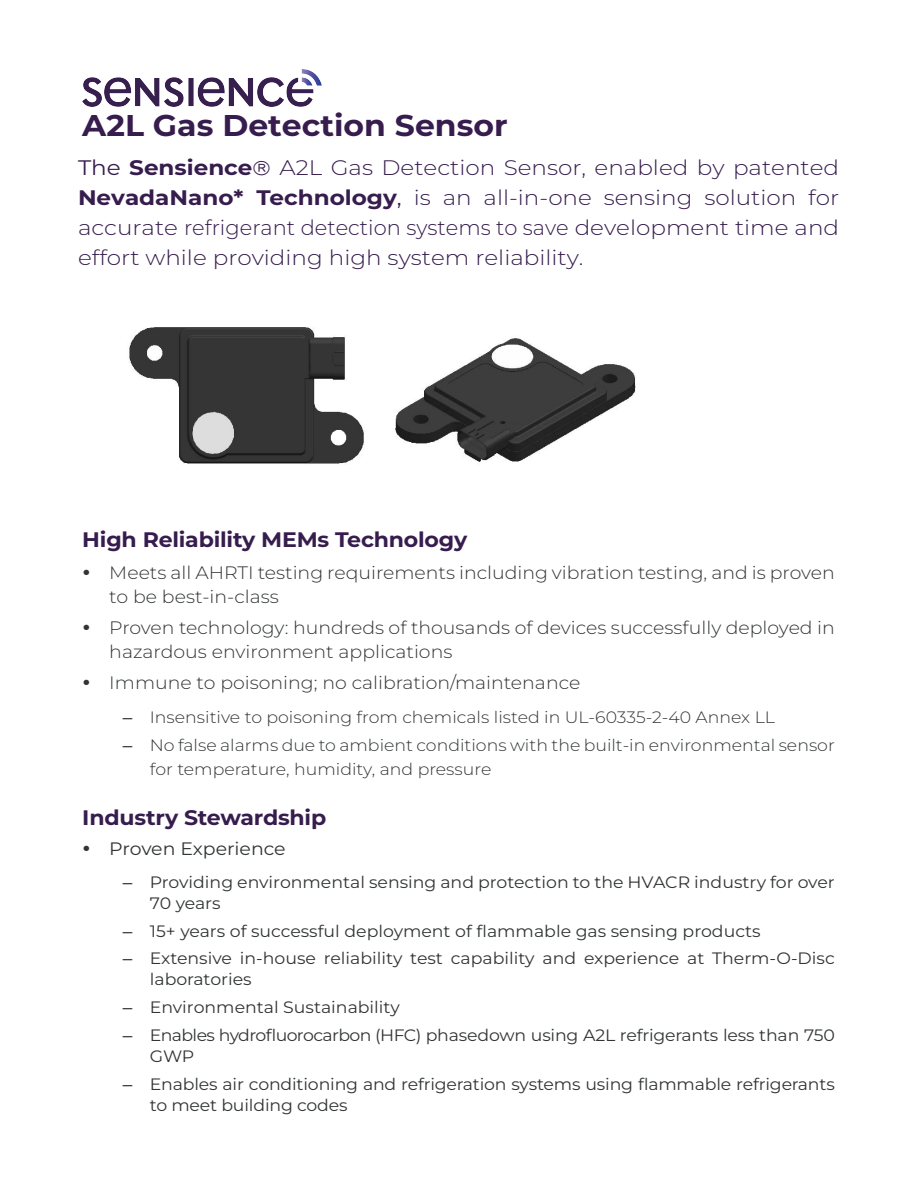
<style>
.page{position:relative;width:918px;height:1188px;background:#fff}
.page>*{position:absolute;margin:0;border:0;box-sizing:border-box;transform-origin:0 0}
.t1{font:700 30px "Montserrat";color:#371d4e;scale:1.05 1}
.t2{font:300 21px/30px "Montserrat";color:#371d4e;text-align:justify;scale:1.1 1}
.t3{font:700 21px "Montserrat";letter-spacing:-.01em;color:#371d4e;scale:1.05 1}
.t4{font:300 18px/24px "Montserrat";color:#323536;scale:1.05 1}
.t5{font:18px "Montserrat";letter-spacing:-.005em;color:#323536;scale:1.05 1}
.t6{font:16.5px/21px "Montserrat";letter-spacing:-.01em;color:#323536;scale:1.05 1}
.t7{font:300 16.5px/24px "Montserrat";color:#323536;scale:1.05 1}
.s1{font-weight:400}
.s2{font-weight:700}
.s3{font-family:"Arial";font-weight:400}
.s4{font-family:"Arial"}
</style>
<div class="page">
<img style="left:128px;top:327px;width:236px;height:137px">
<img style="left:395px;top:338px;width:241px;height:124px">
<img style="left:82px;top:69px;width:239px;height:37px">
<p class="t1" style="left:82px;top:106px;width:407px">A2L Gas Detection Sensor</p>
<p class="t2" style="left:78px;top:152px;width:693px"><span class="s1">The</span> <span class="s2">Sensience</span>➔ A2L Gas Detection Sensor, enabled by patented <span class="s2">NevadaNano* Technology</span><span class="s1">,</span> is an all-in-one sensing solution for accurate refrigerant detection systems to save development time and effort while providing high system reliability.</p>
<p class="t3" style="left:82px;top:525px;width:368px">High Reliability MEMs Technology</p>
<p class="t4" style="left:109px;top:560px;width:692px">Meets all AHRTI testing requirements including vibration testing, and is proven to be best-in-class</p>
<p class="t4" style="left:109px;top:615px;width:692px">Proven technology: hundreds of thousands of devices successfully deployed in hazardous environment applications</p>
<p class="t4" style="left:109px;top:670px;width:450px">Immune to poisoning; no calibration/maintenance</p>
<p class="t7" style="left:123px;top:705px;width:623px"><span class="s3">–</span> Insensitive to poisoning from chemicals listed in UL-60335-2-40 Annex LL</p>
<p class="t7" style="left:150px;top:733px;width:654px;text-indent:-27px"><span class="s3">–</span> No false alarms due to ambient conditions with the built-in environmental sensor for temperature, humidity, and pressure</p>
<p class="t3" style="left:82px;top:803px;width:234px">Industry Stewardship</p>
<p class="t5" style="left:109px;top:837px;width:170px">Proven Experience</p>
<p class="t6" style="left:150px;top:871px;width:654px;text-indent:-27px"><span class="s4">–</span> Providing environmental sensing and protection to the HVACR industry for over<br>70 years</p>
<p class="t6" style="left:123px;top:920px;width:609px"><span class="s4">–</span> 15+ years of successful deployment of flammable gas sensing products</p>
<p class="t6" style="left:150px;top:948px;width:654px;text-indent:-27px"><span class="s4">–</span> Extensive in-house reliability test capability and experience at Therm-O-Disc laboratories</p>
<p class="t6" style="left:123px;top:996px;width:265px"><span class="s4">–</span> Environmental Sustainability</p>
<p class="t6" style="left:150px;top:1024px;width:654px;text-indent:-27px"><span class="s4">–</span> Enables hydrofluorocarbon (HFC) phasedown using A2L refrigerants less than 750<br>GWP</p>
<p class="t6" style="left:150px;top:1073px;width:654px;text-indent:-27px"><span class="s4">–</span> Enables air conditioning and refrigeration systems using flammable refrigerants to meet building codes</p>
</div>
